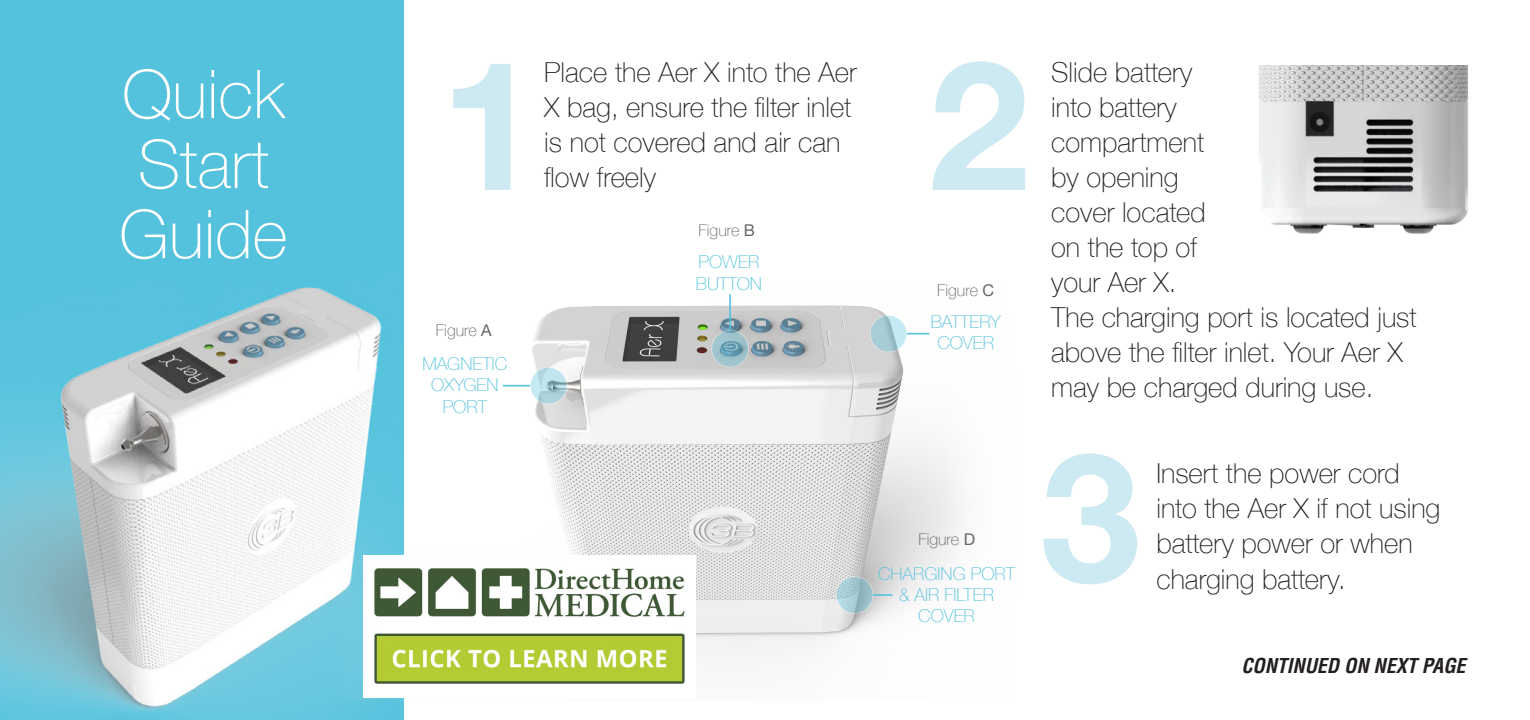
<style>
.page{position:relative;width:1530px;height:720px;background:#fff}
.page>*{position:absolute;margin:0;border:0;box-sizing:border-box;transform-origin:0 0}
.t1{font:700 180px "Helvetica Neue";color:#cdeaf3}
.t2{font:100 67.25px "Helvetica Neue";color:#fff}
.t3{font:100 27.5px/35px "Helvetica Neue";color:#231f20}
.t4{font:italic 700 condensed 20px "Helvetica";color:#231f20}
.t5{font:100 17.75px/21.2px "Helvetica Neue";color:#54c2dd;text-align:center}
.t6{font:100 16.25px "Helvetica Neue";color:#656568}
.s1{font-weight:400}
</style>
<div class="page">
<div style="left:0;top:0;width:403px;height:720px;background:#54c2dd"></div>
<img style="left:1259px;top:65px;width:209px;height:169px">
<img style="left:0;top:271px;width:404px;height:449px">
<img style="left:341px;top:282px;width:619px;height:418px">
<svg style="left:530px;top:367px;width:37px;height:37px"></svg>
<div style="left:530px;top:367px;width:37px;height:38px;border:1px solid #fff;border-radius:50%"></div>
<svg style="left:712px;top:330px;width:37px;height:37px"></svg>
<div style="left:711px;top:330px;width:38px;height:38px;border:1px solid #fff;border-radius:50%"></div>
<svg style="left:870px;top:315px;width:37px;height:37px"></svg>
<div style="left:870px;top:315px;width:37px;height:38px;border:1px solid #fff;border-radius:50%"></div>
<svg style="left:836px;top:577px;width:37px;height:36px"></svg>
<div style="left:836px;top:576px;width:37px;height:38px;border:1px solid #fff;border-radius:50%"></div>
<svg style="left:503px;top:385px;width:27px;height:1px"></svg>
<hr style="left:729px;top:294px;width:2px;height:36px;background:#54c2dd">
<svg style="left:907px;top:333px;width:22px;height:1px"></svg>
<svg style="left:873px;top:594px;width:19px;height:2px"></svg>
<img style="left:363px;top:555px;width:333px;height:143px">
<p class="t2" style="left:122px;top:43px;width:164px">Quick</p>
<p class="t2" style="left:138px;top:113px;width:133px">Start</p>
<p class="t2" style="left:119px;top:183px;width:170px">Guide</p>
<p class="t1" style="left:440px;top:-15px;width:102px">1</p>
<p class="t1" style="left:929px;top:-15px;width:102px">2</p>
<p class="t3" style="left:544px;top:54px;width:314px">Place the Aer X into the Aer<br>X bag, ensure the filter inlet is not covered and air can flow freely</p>
<p class="t3" style="left:1051px;top:54px;width:156px">Slide battery into battery compartment by opening cover located on the top of your Aer X.</p>
<p class="t3" style="left:1051px;top:299px;width:367px">The charging port is located just above the filter inlet. Your Aer X may be charged during use.</p>
<p class="t6" style="left:699px;top:218px;width:58px">Figure <span class="s1">B</span></p>
<p class="t5" style="left:696px;top:251px;width:68px;text-align:left">POWER<br>BUTTON</p>
<p class="t6" style="left:937px;top:278px;width:59px">Figure <span class="s1">C</span></p>
<p class="t5" style="left:931px;top:310px;width:72px">BATTERY<br>COVER</p>
<p class="t6" style="left:436px;top:318px;width:57px">Figure <span class="s1">A</span></p>
<p class="t5" style="left:423px;top:352px;width:86px">MAGNETIC<br>OXYGEN<br>PORT</p>
<p class="t6" style="left:918px;top:527px;width:58px">Figure <span class="s1">D</span></p>
<p class="t5" style="left:878px;top:562px;width:138px">CHARGING PORT &amp; AIR FILTER<br>COVER</p>
<p class="t1" style="left:1040px;top:377px;width:102px">3</p>
<p class="t3" style="left:1156px;top:455px;width:286px">Insert the power cord into the Aer X if not using battery power or when charging battery.</p>
<p class="t4" style="left:1241px;top:654px;width:226px">CONTINUED ON NEXT PAGE</p>
</div>
